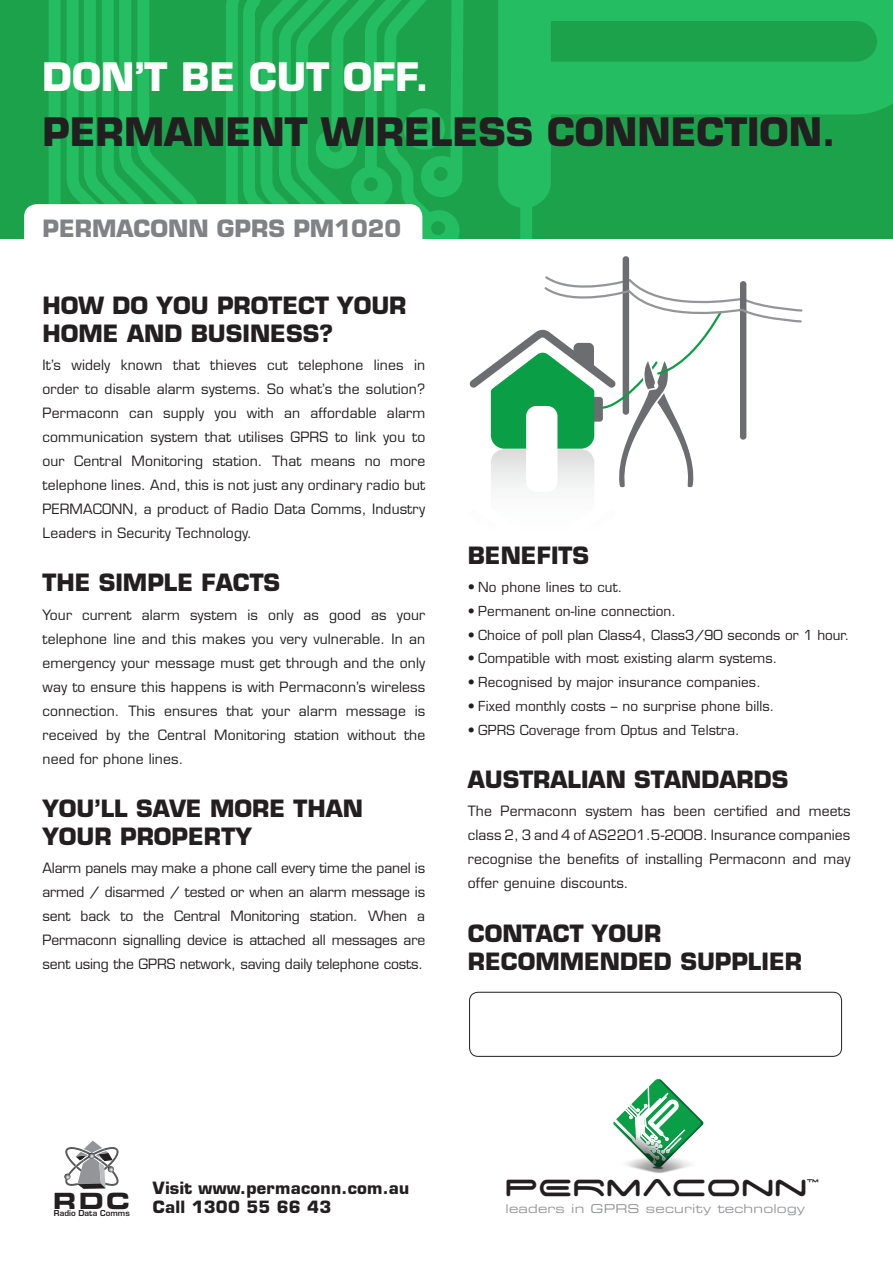
<style>
.page{position:relative;width:893px;height:1263px;background:#fff}
.page>*{position:absolute;margin:0;border:0;box-sizing:border-box;transform-origin:0 0}
.t1{font:700 38.25px "Eurostile";color:#231f20}
.t2{font:700 38.25px "Eurostile";color:#fff}
.t3{font:37.95px "Space Age";color:#231f20}
.t4{font:700 23.25px/27.9px "Eurostile";color:#231f20}
.t5{font:700 23.25px "Eurostile";color:#808285}
.t6{font:22.35px "Eurostile Bold Extended Two";color:#231f20}
.t7{font:17.1px "Space Age";color:#231f20}
.t8{font:700 16.5px "Eurostile";letter-spacing:.015em;color:#231f20}
.t9{font:13.8px/24px "Eurostile";letter-spacing:.01em;color:#231f20;text-align:justify}
.t10{font:13.5px "Eurostile";letter-spacing:.01em;color:#231f20}
.t11{font:12.15px "Eurostile Extended Two";letter-spacing:.015em;color:#939598}
.t12{font:600 7.95px "Eurostile";color:#231f20}
.s1{font-size:13.8px}
</style>
<div class="page">
<svg style="left:17px;top:0;width:876px;height:238px;background:#20ac54"></svg>
<img style="left:631px;top:1167px;width:55px;height:6px">
<svg style="left:613px;top:1079px;width:91px;height:88px"></svg>
<svg style="left:64px;top:1140px;width:55px;height:49px"></svg>
<div style="left:24px;top:204px;width:398px;height:74px;background:#fff;border-radius:13px"></div>
<div style="left:469px;top:992px;width:373px;height:65px;border:1px solid #231f20;border-radius:9px"></div>
<div style="left:623px;top:256px;width:6px;height:159px;background:#6c6d70;border-radius:3px"></div>
<svg style="left:469px;top:274px;width:334px;height:214px"></svg>
<p class="t2" style="left:43px;top:53px;width:388px">DON’T BE CUT OFF.</p>
<p class="t1" style="left:43px;top:108px;width:795px">PERMANENT WIRELESS CONNECTION.</p>
<p class="t5" style="left:43px;top:214px;width:360px">PERMACONN GPRS PM1020</p>
<p class="t4" style="left:43px;top:291px;width:192px">HOW DO YOU PROTECT</p>
<p class="t4" style="left:337px;top:291px;width:71px">YOUR</p>
<p class="t4" style="left:43px;top:319px;width:38px">HOME</p>
<p class="t4" style="left:127px;top:319px;width:20px">AND</p>
<p class="t4" style="left:191px;top:319px;width:34px">BUSINESS</p>
<p class="t4" style="left:319px;top:319px;width:16px">?</p>
<p class="t9" style="left:43px;top:353px;width:384px">It’s widely known that thieves cut telephone lines in order to disable alarm systems. So what’s the solution?<br>Permaconn can supply you with an affordable alarm communication system that utilises GPRS to link you to our Central Monitoring station. That means no more telephone lines. And, this is not just any ordinary radio but PERMACONN, a product of Radio Data Comms, Industry Leaders in Security Technology.</p>
<p class="t4" style="left:43px;top:569px;width:191px">THE SIMPLE FACTS</p>
<p class="t9" style="left:43px;top:602px;width:384px">Your current alarm system is only as good as your telephone line and this makes you very vulnerable. In an emergency your message must get through and the only way to ensure this happens is with Permaconn’s wireless connection. This ensures that your alarm message is received by the Central Monitoring station without the need for phone lines.</p>
<p class="t4" style="left:43px;top:794px;width:322px">YOU’LL SAVE MORE THAN<br>YOUR PROPERTY</p>
<p class="t9" style="left:43px;top:856px;width:384px">Alarm panels may make a phone call every time the panel is armed / disarmed / tested or when an alarm message is sent back to the Central Monitoring station. When a Permaconn signalling device is attached all messages are sent using the GPRS network, saving daily telephone costs.</p>
<p class="t4" style="left:468px;top:541px;width:123px">BENEFITS</p>
<p class="t10" style="left:468px;top:579px;width:156px"><span class="s1">•</span> No phone lines to cut.</p>
<p class="t10" style="left:468px;top:603px;width:210px">• Permanent on-line connection.</p>
<p class="t10" style="left:468px;top:626px;width:383px">• Choice of poll plan Class4, Class3/90 seconds or 1 hour.</p>
<p class="t10" style="left:468px;top:650px;width:311px">• Compatible with most existing alarm systems.</p>
<p class="t10" style="left:468px;top:674px;width:295px">• Recognised by major insurance companies.</p>
<p class="t10" style="left:468px;top:698px;width:308px">• Fixed monthly costs – no surprise phone bills.</p>
<p class="t10" style="left:468px;top:721px;width:274px">• GPRS Coverage from Optus and Telstra.</p>
<p class="t4" style="left:468px;top:765px;width:34px">AUSTRALIAN</p>
<p class="t4" style="left:634px;top:765px;width:35px">STANDARDS</p>
<p class="t9" style="left:468px;top:799px;width:384px">The Permaconn system has been certified and meets class 2, 3 and 4 of AS2201.5-2008. Insurance companies recognise the benefits of installing Permaconn and may offer genuine discounts.</p>
<p class="t4" style="left:468px;top:919px;width:195px">CONTACT YOUR<br>RECOMMENDED</p>
<p class="t4" style="left:680px;top:947px;width:33px">SUPPLIER</p>
<p class="t8" style="left:153px;top:1177px;width:258px">VISIT WWW.PERMACONN.COM.AU</p>
<p class="t6" style="left:53px;top:1185px;width:78px">RDC</p>
<p class="t12" style="left:54px;top:1208px;width:77px">Radio Data Comms</p>
<p class="t8" style="left:153px;top:1197px;width:180px">CALL 1300 55 66 43</p>
<p class="t3" style="left:505px;top:1171px;width:304px">PERmaconn</p>
<p class="t11" style="left:506px;top:1200px;width:301px">leaders in GPRS security technology</p>
<p class="t7" style="left:806px;top:1176px;width:14px">™</p>
</div>
